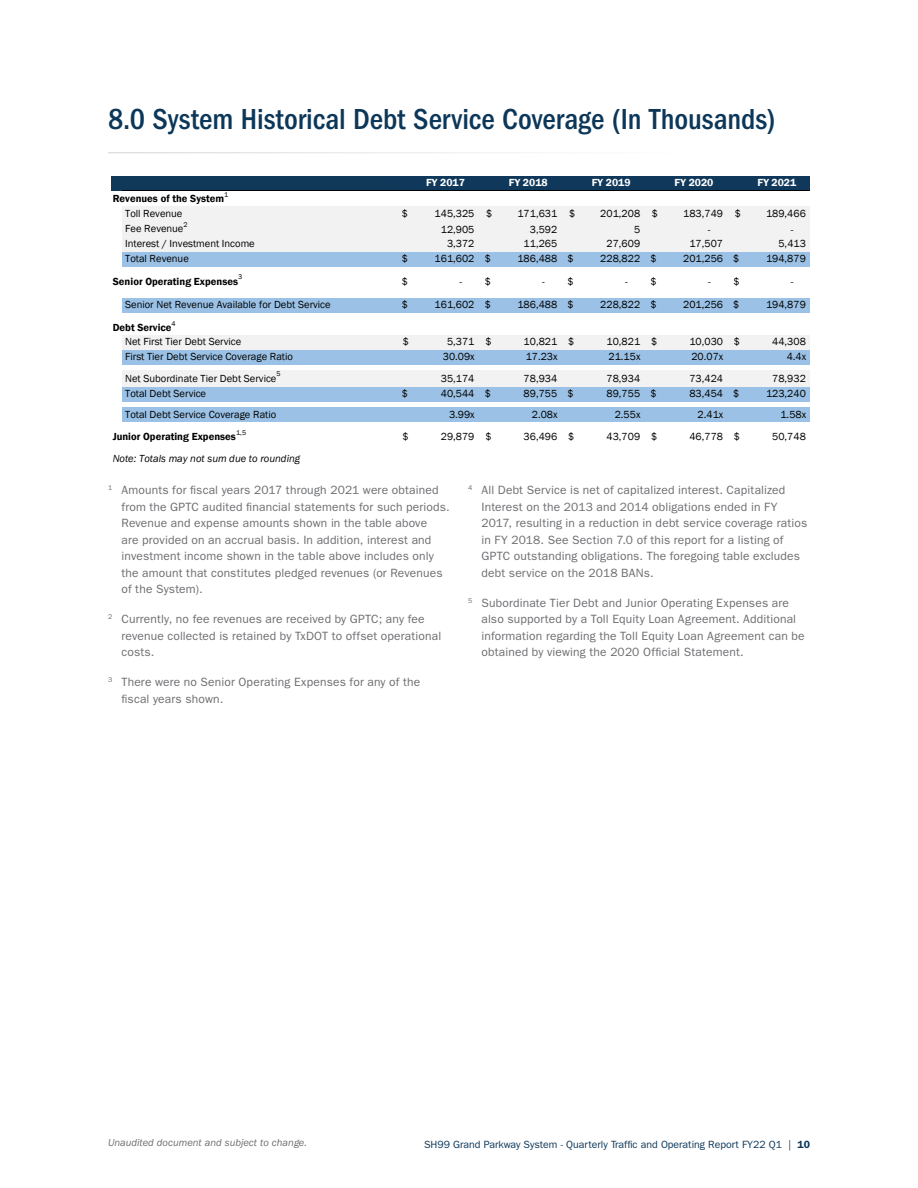
<style>
.page{position:relative;width:918px;height:1188px;background:#fff}
.page>*{position:absolute;margin:0;border:0;box-sizing:border-box;transform-origin:0 0}
.Titles_for_TOC{font:500 condensed 30px "ITC Franklin Gothic Std";color:#0c3759}
.t1{font:12px/16.5px "ITC Franklin Gothic Std";letter-spacing:.015em;color:#6c6d70}
.t2{font:10.5px "Franklin Gothic";color:#000}
.t3{font:600 10.5px "Franklin Gothic";letter-spacing:.005em;color:#000}
.t4{font:10.5px "ITC Franklin Gothic Std";color:#0c3759}
.t5{font:italic 10.5px "ITC Franklin Gothic Std";color:#6c6d70}
.t6{font:italic 10.5px "Franklin Gothic";color:#000}
.t7{font:600 10.5px "Franklin Gothic";color:#fff}
.t8{font:7.05px "Franklin Gothic";color:#000}
.s1{font-weight:600}
</style>
<div class="page">
<hr style="left:108px;top:152px;width:810px;height:1px;background:#d1d2d4">
<div style="left:111px;top:176px;width:286px;height:14px;background:#0f3859"></div>
<div style="left:397px;top:176px;width:413px;height:14px;background:#0f385a"></div>
<div style="left:123px;top:207px;width:687px;height:14px;background:#f2f2f2"></div>
<div style="left:123px;top:221px;width:687px;height:17px;background:#f2f2f2"></div>
<div style="left:123px;top:237px;width:687px;height:15px;background:#f2f2f2"></div>
<div style="left:123px;top:252px;width:687px;height:14px;background:#9bc2e6"></div>
<div style="left:123px;top:298px;width:687px;height:15px;background:#9bc2e6"></div>
<div style="left:123px;top:335px;width:687px;height:15px;background:#f2f2f2"></div>
<div style="left:123px;top:350px;width:687px;height:14px;background:#9bc2e6"></div>
<div style="left:123px;top:370px;width:687px;height:17px;background:#f2f2f2"></div>
<div style="left:123px;top:387px;width:687px;height:14px;background:#9bc2e6"></div>
<div style="left:123px;top:407px;width:687px;height:15px;background:#9bc2e6"></div>
<hr style="left:123px;top:190px;width:687px;height:1px;background:#000">
<p class="Titles_for_TOC" style="left:108px;top:102px;width:669px">8.0 System Historical Debt Service Coverage (In Thousands)</p>
<p class="t8" style="left:224px;top:190px;width:6px">1</p>
<p class="t3" style="left:113px;top:192px;width:113px">Revenues of the System</p>
<p class="t7" style="left:426px;top:176px;width:40px">FY 2017</p>
<p class="t7" style="left:509px;top:176px;width:40px">FY 2018</p>
<p class="t7" style="left:592px;top:176px;width:40px">FY 2019</p>
<p class="t7" style="left:675px;top:176px;width:40px">FY 2020</p>
<p class="t7" style="left:757px;top:176px;width:40px">FY 2021</p>
<p class="t2" style="left:125px;top:207px;width:59px">Toll Revenue</p>
<p class="t2" style="left:402px;top:207px;width:8px">$</p>
<p class="t2" style="left:435px;top:207px;width:59px">145,325 $</p>
<p class="t2" style="left:517px;top:207px;width:59px">171,631 $</p>
<p class="t2" style="left:600px;top:207px;width:59px">201,208 $</p>
<p class="t2" style="left:683px;top:207px;width:59px">183,749 $</p>
<p class="t2" style="left:766px;top:207px;width:41px">189,466</p>
<p class="t2" style="left:125px;top:222px;width:60px">Fee Revenue</p>
<p class="t8" style="left:184px;top:220px;width:6px">2</p>
<p class="t2" style="left:441px;top:223px;width:35px">12,905</p>
<p class="t2" style="left:530px;top:223px;width:29px">3,592</p>
<p class="t2" style="left:634px;top:223px;width:8px">5</p>
<p class="t2" style="left:708px;top:223px;width:4px">-</p>
<p class="t2" style="left:791px;top:223px;width:4px">-</p>
<p class="t2" style="left:125px;top:237px;width:131px">Interest / Investment Income</p>
<p class="t2" style="left:447px;top:237px;width:29px">3,372</p>
<p class="t2" style="left:524px;top:237px;width:35px">11,265</p>
<p class="t2" style="left:607px;top:237px;width:35px">27,609</p>
<p class="t2" style="left:689px;top:237px;width:35px">17,507</p>
<p class="t2" style="left:778px;top:237px;width:29px">5,413</p>
<p class="t2" style="left:125px;top:252px;width:65px">Total Revenue</p>
<p class="t2" style="left:402px;top:252px;width:8px">$</p>
<p class="t2" style="left:435px;top:252px;width:58px">161,602 $</p>
<p class="t2" style="left:517px;top:252px;width:58px">186,488 $</p>
<p class="t2" style="left:600px;top:252px;width:58px">228,822 $</p>
<p class="t2" style="left:683px;top:252px;width:58px">201,256 $</p>
<p class="t2" style="left:766px;top:252px;width:41px">194,879</p>
<p class="t2" style="left:402px;top:274px;width:8px">$</p>
<p class="t2" style="left:459px;top:274px;width:33px">- $</p>
<p class="t2" style="left:542px;top:274px;width:33px">- $</p>
<p class="t2" style="left:625px;top:274px;width:33px">- $</p>
<p class="t2" style="left:708px;top:274px;width:33px">- $</p>
<p class="t2" style="left:791px;top:274px;width:4px">-</p>
<p class="t2" style="left:125px;top:298px;width:207px">Senior Net Revenue Available for Debt Service</p>
<p class="t2" style="left:402px;top:298px;width:8px">$</p>
<p class="t2" style="left:435px;top:298px;width:58px">161,602 $</p>
<p class="t2" style="left:517px;top:298px;width:58px">186,488 $</p>
<p class="t2" style="left:600px;top:298px;width:58px">228,822 $</p>
<p class="t2" style="left:683px;top:298px;width:58px">201,256 $</p>
<p class="t2" style="left:766px;top:298px;width:41px">194,879</p>
<p class="t2" style="left:125px;top:335px;width:118px">Net First Tier Debt Service</p>
<p class="t2" style="left:403px;top:335px;width:8px">$</p>
<p class="t2" style="left:447px;top:335px;width:46px">5,371 $</p>
<p class="t2" style="left:524px;top:335px;width:52px">10,821 $</p>
<p class="t2" style="left:607px;top:335px;width:52px">10,821 $</p>
<p class="t2" style="left:689px;top:335px;width:52px">10,030 $</p>
<p class="t2" style="left:772px;top:335px;width:35px">44,308</p>
<p class="t2" style="left:125px;top:350px;width:169px">First Tier Debt Service Coverage Ratio</p>
<p class="t2" style="left:443px;top:350px;width:33px">30.09x</p>
<p class="t2" style="left:526px;top:350px;width:33px">17.23x</p>
<p class="t2" style="left:609px;top:350px;width:33px">21.15x</p>
<p class="t2" style="left:691px;top:350px;width:33px">20.07x</p>
<p class="t2" style="left:787px;top:350px;width:21px">4.4x</p>
<p class="t2" style="left:125px;top:372px;width:153px">Net Subordinate Tier Debt Service</p>
<p class="t8" style="left:238px;top:273px;width:6px">3</p>
<p class="t3" style="left:113px;top:275px;width:127px">Senior Operating Expenses</p>
<p class="t8" style="left:172px;top:319px;width:6px">4</p>
<p class="t3" style="left:113px;top:321px;width:60px">Debt Service</p>
<p class="t8" style="left:276px;top:370px;width:6px">5</p>
<p class="t2" style="left:441px;top:372px;width:35px">35,174</p>
<p class="t2" style="left:524px;top:372px;width:35px">78,934</p>
<p class="t2" style="left:607px;top:372px;width:35px">78,934</p>
<p class="t2" style="left:689px;top:372px;width:35px">73,424</p>
<p class="t2" style="left:772px;top:372px;width:35px">78,932</p>
<p class="t2" style="left:125px;top:387px;width:82px">Total Debt Service</p>
<p class="t2" style="left:402px;top:387px;width:8px">$</p>
<p class="t2" style="left:441px;top:387px;width:52px">40,544 $</p>
<p class="t2" style="left:524px;top:387px;width:52px">89,755 $</p>
<p class="t2" style="left:607px;top:387px;width:52px">89,755 $</p>
<p class="t2" style="left:689px;top:387px;width:52px">83,454 $</p>
<p class="t2" style="left:766px;top:387px;width:41px">123,240</p>
<p class="t2" style="left:125px;top:408px;width:153px">Total Debt Service Coverage Ratio</p>
<p class="t2" style="left:449px;top:408px;width:27px">3.99x</p>
<p class="t2" style="left:532px;top:408px;width:27px">2.08x</p>
<p class="t2" style="left:615px;top:408px;width:27px">2.55x</p>
<p class="t2" style="left:698px;top:408px;width:27px">2.41x</p>
<p class="t2" style="left:780px;top:408px;width:27px">1.58x</p>
<p class="t2" style="left:403px;top:430px;width:8px">$</p>
<p class="t2" style="left:441px;top:430px;width:52px">29,879 $</p>
<p class="t2" style="left:524px;top:430px;width:52px">36,496 $</p>
<p class="t2" style="left:607px;top:430px;width:52px">43,709 $</p>
<p class="t2" style="left:689px;top:430px;width:52px">46,778 $</p>
<p class="t2" style="left:772px;top:430px;width:35px">50,748</p>
<p class="t6" style="left:113px;top:452px;width:189px">Note: Totals may not sum due to rounding</p>
<p class="t3" style="left:113px;top:430px;width:125px">Junior Operating Expenses</p>
<p class="t8" style="left:236px;top:428px;width:12px">1,5</p>
<p class="t1" style="left:122px;top:482px;width:330px;text-indent:-14px"><sup>1</sup> Amounts for fiscal years 2017 through 2021 were obtained from the GPTC audited financial statements for such periods.<br>Revenue and expense amounts shown in the table above<br>are provided on an accrual basis. In addition, interest and investment income shown in the table above includes only the amount that constitutes pledged revenues (or Revenues of the System).</p>
<p class="t1" style="left:122px;top:611px;width:321px;text-indent:-14px"><sup>2</sup> Currently, no fee revenues are received by GPTC; any fee revenue collected is retained by TxDOT to offset operational costs.</p>
<p class="t1" style="left:122px;top:674px;width:300px;text-indent:-14px"><sup>3</sup> There were no Senior Operating Expenses for any of the fiscal years shown.</p>
<p class="t1" style="left:482px;top:482px;width:327px;text-indent:-14px"><sup>4</sup> All Debt Service is net of capitalized interest. Capitalized Interest on the 2013 and 2014 obligations ended in FY 2017, resulting in a reduction in debt service coverage ratios in FY 2018. See Section 7.0 of this report for a listing of GPTC outstanding obligations. The foregoing table excludes debt service on the 2018 BANs.</p>
<p class="t1" style="left:482px;top:595px;width:325px;text-indent:-14px"><sup>5</sup> Subordinate Tier Debt and Junior Operating Expenses are also supported by a Toll Equity Loan Agreement. Additional information regarding the Toll Equity Loan Agreement can be obtained by viewing the 2020 Official Statement.</p>
<p class="t5" style="left:108px;top:1136px;width:201px">Unaudited document and subject to change.</p>
<p class="t4" style="left:424px;top:1138px;width:387px">SH99 Grand Parkway System - Quarterly Traffic and Operating Report FY22 Q1 | <span class="s1">10</span></p>
</div>
